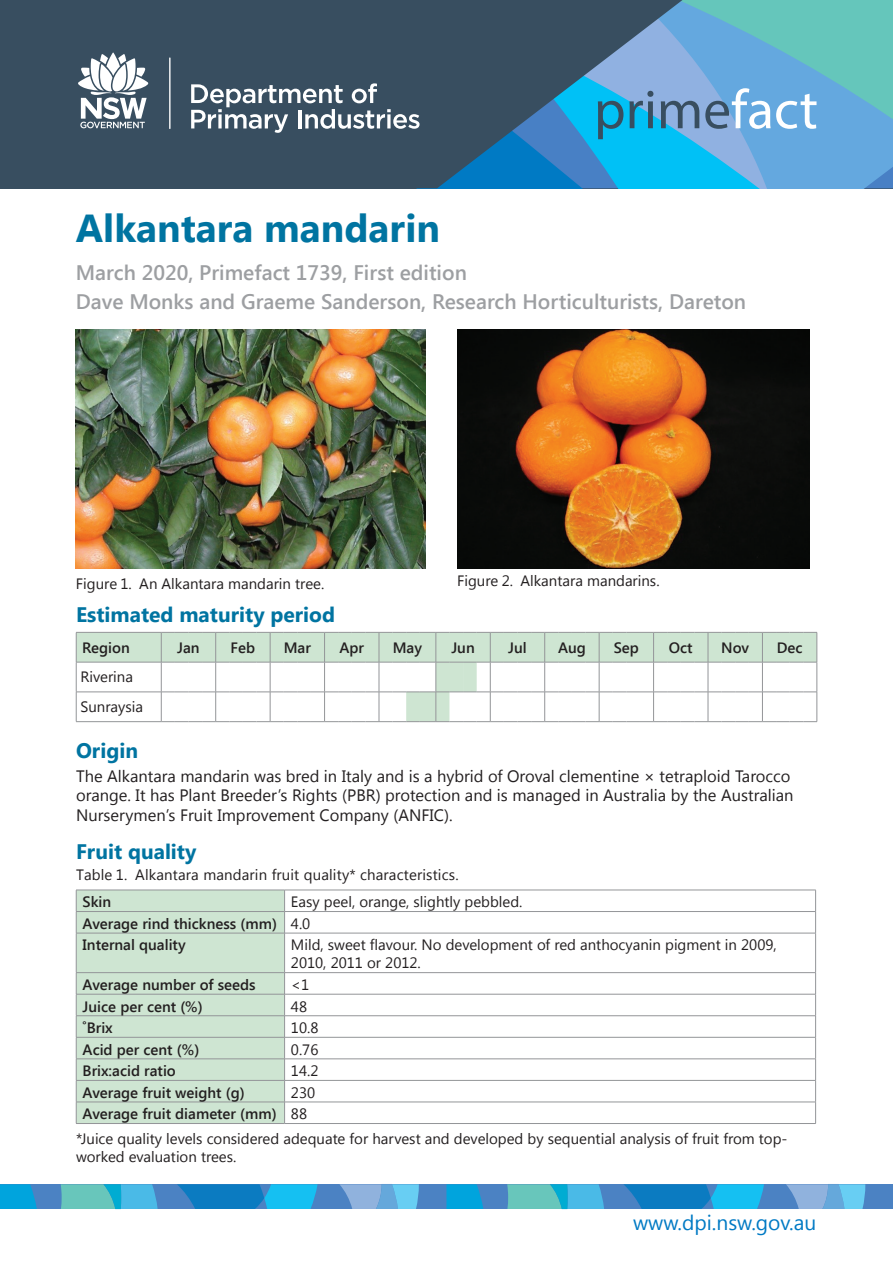
<style>
.page{position:relative;width:893px;height:1263px;background:#fff}
.page>*{position:absolute;margin:0;border:0;box-sizing:border-box;transform-origin:0 0}
.t1{font:55.5px "Myriad Pro";color:#384e60}
.t2{font:700 39px "Segoe UI";color:#0074a1}
.Subheading{font:600 21px "Segoe UI";color:#9d9fa2}
.Heading_1{font:700 21px "Segoe UI";color:#0074a1}
.t3{font:21px "Segoe UI";color:#007ac4}
.Text{font:16.5px/19.5px "Segoe UI";color:#231f20}
.Table_heading_1{font:600 15px "Segoe UI";color:#231f20}
.Table_text{font:15px/18px "Segoe UI";color:#231f20}
.Table_footnote_text{font:15px/18px "Segoe UI";color:#231f20}
.FIGURE_LIST{font:15px "Segoe UI";color:#231f20}
.TABLE_LIST{font:15px "Segoe UI";letter-spacing:.01em;color:#231f20}
.s1{color:#fff}
</style>
<div class="page">
<div style="left:0;top:0;width:893px;height:188px;background:#384e60"></div>
<div style="left:0;top:1184px;width:446px;height:25px;background:#4b82c3"></div>
<svg style="left:0;top:1184px;width:37px;height:25px"></svg>
<svg style="left:177px;top:1184px;width:141px;height:25px;background:#1792d1"></svg>
<svg style="left:61px;top:1184px;width:97px;height:25px;background:#51bbcd"></svg>
<svg style="left:339px;top:1184px;width:80px;height:25px;background:#73b1df"></svg>
<div style="left:446px;top:1184px;width:447px;height:25px;background:#4b82c3"></div>
<svg style="left:446px;top:1184px;width:37px;height:25px"></svg>
<svg style="left:624px;top:1184px;width:140px;height:25px;background:#1793d1"></svg>
<svg style="left:507px;top:1184px;width:97px;height:25px;background:#51bbcd"></svg>
<svg style="left:786px;top:1184px;width:79px;height:25px;background:#74b2df"></svg>
<svg style="left:191px;top:0;width:702px;height:188px"></svg>
<svg style="left:78px;top:53px;width:70px;height:75px"></svg>
<hr style="left:169px;top:57px;width:2px;height:72px;background:#fff">
<img style="left:76px;top:330px;width:350px;height:238px">
<img style="left:457px;top:330px;width:352px;height:238px">
<svg style="left:77px;top:633px;width:740px;height:88px;fill:#cee5d2"></svg>
<hr style="left:76px;top:632px;width:85px;height:1px;background:#939598">
<hr style="left:76px;top:632px;width:1px;height:30px;background:#939598">
<hr style="left:161px;top:632px;width:1px;height:30px;background:#939598">
<hr style="left:215px;top:632px;width:1px;height:30px;background:#939598">
<hr style="left:270px;top:632px;width:1px;height:30px;background:#939598">
<hr style="left:324px;top:632px;width:1px;height:30px;background:#939598">
<hr style="left:379px;top:632px;width:1px;height:30px;background:#939598">
<hr style="left:436px;top:632px;width:1px;height:30px;background:#939598">
<hr style="left:490px;top:632px;width:1px;height:30px;background:#939598">
<hr style="left:544px;top:632px;width:1px;height:30px;background:#939598">
<hr style="left:599px;top:632px;width:1px;height:30px;background:#939598">
<hr style="left:653px;top:632px;width:1px;height:30px;background:#939598">
<hr style="left:708px;top:632px;width:1px;height:30px;background:#939598">
<hr style="left:762px;top:632px;width:1px;height:30px;background:#939598">
<svg style="left:161px;top:632px;width:656px;height:1px"></svg>
<hr style="left:817px;top:632px;width:1px;height:30px;background:#939598">
<hr style="left:76px;top:662px;width:85px;height:1px;background:#939598">
<hr style="left:76px;top:662px;width:1px;height:30px;background:#939598">
<hr style="left:76px;top:692px;width:85px;height:1px;background:#939598">
<svg style="left:76px;top:692px;width:1px;height:29px"></svg>
<hr style="left:76px;top:721px;width:85px;height:1px;background:#939598">
<svg style="left:161px;top:662px;width:657px;height:60px"></svg>
<div style="left:77px;top:891px;width:207px;height:232px;background:#cee5d2"></div>
<hr style="left:76px;top:890px;width:209px;height:1px;background:#939598">
<hr style="left:285px;top:890px;width:531px;height:1px;background:#939598">
<hr style="left:76px;top:911px;width:209px;height:1px;background:#939598">
<svg style="left:76px;top:890px;width:1px;height:43px"></svg>
<hr style="left:285px;top:911px;width:531px;height:1px;background:#939598">
<svg style="left:284px;top:890px;width:1px;height:43px"></svg>
<svg style="left:815px;top:890px;width:1px;height:43px"></svg>
<hr style="left:76px;top:933px;width:209px;height:1px;background:#939598">
<hr style="left:76px;top:933px;width:1px;height:39px;background:#939598">
<hr style="left:285px;top:933px;width:531px;height:1px;background:#939598">
<hr style="left:284px;top:933px;width:1px;height:39px;background:#939598">
<hr style="left:815px;top:933px;width:1px;height:39px;background:#939598">
<hr style="left:76px;top:972px;width:209px;height:1px;background:#939598">
<hr style="left:285px;top:972px;width:531px;height:1px;background:#939598">
<hr style="left:76px;top:994px;width:209px;height:1px;background:#939598">
<hr style="left:285px;top:994px;width:531px;height:1px;background:#939598">
<hr style="left:76px;top:1015px;width:209px;height:1px;background:#939598">
<hr style="left:285px;top:1015px;width:531px;height:1px;background:#939598">
<hr style="left:76px;top:1037px;width:209px;height:1px;background:#939598">
<hr style="left:285px;top:1037px;width:531px;height:1px;background:#939598">
<hr style="left:76px;top:1058px;width:209px;height:1px;background:#939598">
<hr style="left:285px;top:1058px;width:531px;height:1px;background:#939598">
<hr style="left:76px;top:1080px;width:209px;height:1px;background:#939598">
<hr style="left:285px;top:1080px;width:531px;height:1px;background:#939598">
<hr style="left:76px;top:1102px;width:209px;height:1px;background:#939598">
<svg style="left:76px;top:973px;width:1px;height:150px"></svg>
<hr style="left:285px;top:1102px;width:531px;height:1px;background:#939598">
<svg style="left:284px;top:973px;width:1px;height:150px"></svg>
<svg style="left:815px;top:973px;width:1px;height:150px"></svg>
<hr style="left:76px;top:1123px;width:209px;height:1px;background:#939598">
<hr style="left:285px;top:1123px;width:531px;height:1px;background:#939598">
<h1 class="t1" style="left:594px;top:75px;width:225px">prime<span class="s1">fact</span></h1>
<p class="t2" style="left:76px;top:200px;width:366px">Alkantara mandarin</p>
<p class="Subheading" style="left:76px;top:258px;width:392px">March 2020, Primefact 1739, First edition</p>
<p class="Subheading" style="left:76px;top:287px;width:672px">Dave Monks and Graeme Sanderson, Research Horticulturists, Dareton</p>
<p class="FIGURE_LIST" style="left:76px;top:573px;width:250px">Figure 1. An Alkantara mandarin tree.</p>
<p class="FIGURE_LIST" style="left:457px;top:570px;width:204px">Figure 2. Alkantara mandarins.</p>
<p class="Heading_1" style="left:76px;top:599px;width:261px">Estimated maturity period</p>
<p class="Table_heading_1" style="left:82px;top:637px;width:49px">Region</p>
<p class="Table_heading_1" style="left:177px;top:637px;width:24px">Jan</p>
<p class="Table_heading_1" style="left:231px;top:637px;width:26px">Feb</p>
<p class="Table_heading_1" style="left:284px;top:637px;width:29px">Mar</p>
<p class="Table_heading_1" style="left:339px;top:637px;width:26px">Apr</p>
<p class="Table_heading_1" style="left:393px;top:637px;width:31px">May</p>
<p class="Table_heading_1" style="left:451px;top:637px;width:25px">Jun</p>
<p class="Table_heading_1" style="left:508px;top:637px;width:20px">Jul</p>
<p class="Table_heading_1" style="left:558px;top:637px;width:29px">Aug</p>
<p class="Table_heading_1" style="left:614px;top:637px;width:27px">Sep</p>
<p class="Table_heading_1" style="left:669px;top:637px;width:25px">Oct</p>
<p class="Table_heading_1" style="left:721px;top:637px;width:30px">Nov</p>
<p class="Table_heading_1" style="left:777px;top:637px;width:27px">Dec</p>
<p class="Table_text" style="left:80px;top:667px;width:54px">Riverina</p>
<p class="Table_text" style="left:80px;top:697px;width:64px">Sunraysia</p>
<p class="Heading_1" style="left:76px;top:736px;width:63px">Origin</p>
<p class="Text" style="left:76px;top:765px;width:719px">The Alkantara mandarin was bred in Italy and is a hybrid of Oroval clementine × tetraploid Tarocco orange. It has Plant Breeder’s Rights (PBR) protection and is managed in Australia by the Australian<br>Nurserymen’s Fruit Improvement Company (ANFIC).</p>
<p class="Heading_1" style="left:76px;top:836px;width:122px">Fruit quality</p>
<p class="TABLE_LIST" style="left:76px;top:864px;width:384px">Table 1. Alkantara mandarin fruit quality* characteristics.</p>
<p class="Table_heading_1" style="left:83px;top:891px;width:30px">Skin</p>
<p class="Table_text" style="left:291px;top:892px;width:233px">Easy peel, orange, slightly pebbled.</p>
<p class="Table_heading_1" style="left:83px;top:913px;width:196px">Average rind thickness (mm)</p>
<p class="Table_text" style="left:291px;top:914px;width:21px">4.0</p>
<p class="Table_heading_1" style="left:83px;top:934px;width:105px">Internal quality</p>
<p class="Table_text" style="left:291px;top:935px;width:487px">Mild, sweet flavour. No development of red anthocyanin pigment in 2009,<br>2010, 2011 or 2012.</p>
<p class="Table_heading_1" style="left:83px;top:974px;width:175px">Average number of seeds</p>
<p class="Table_text" style="left:291px;top:975px;width:20px">&lt;1</p>
<p class="Table_heading_1" style="left:83px;top:996px;width:122px">Juice per cent (%)</p>
<p class="Table_text" style="left:291px;top:996px;width:18px">48</p>
<p class="Table_heading_1" style="left:83px;top:1017px;width:32px">˚Brix</p>
<p class="Table_text" style="left:291px;top:1018px;width:29px">10.8</p>
<p class="Table_heading_1" style="left:83px;top:1039px;width:118px">Acid per cent (%)</p>
<p class="Table_text" style="left:291px;top:1039px;width:29px">0.76</p>
<p class="Table_heading_1" style="left:83px;top:1060px;width:95px">Brix:acid ratio</p>
<p class="Table_text" style="left:291px;top:1061px;width:29px">14.2</p>
<p class="Table_heading_1" style="left:83px;top:1082px;width:164px">Average fruit weight (g)</p>
<p class="Table_text" style="left:291px;top:1083px;width:26px">230</p>
<p class="Table_heading_1" style="left:83px;top:1103px;width:196px">Average fruit diameter (mm)</p>
<p class="Table_text" style="left:291px;top:1104px;width:18px">88</p>
<p class="Table_footnote_text" style="left:76px;top:1129px;width:713px">*Juice quality levels considered adequate for harvest and developed by sequential analysis of fruit from top&shy;worked evaluation trees.</p>
<p class="t3" style="left:633px;top:1208px;width:185px">www.dpi.nsw.gov.au</p>
</div>
